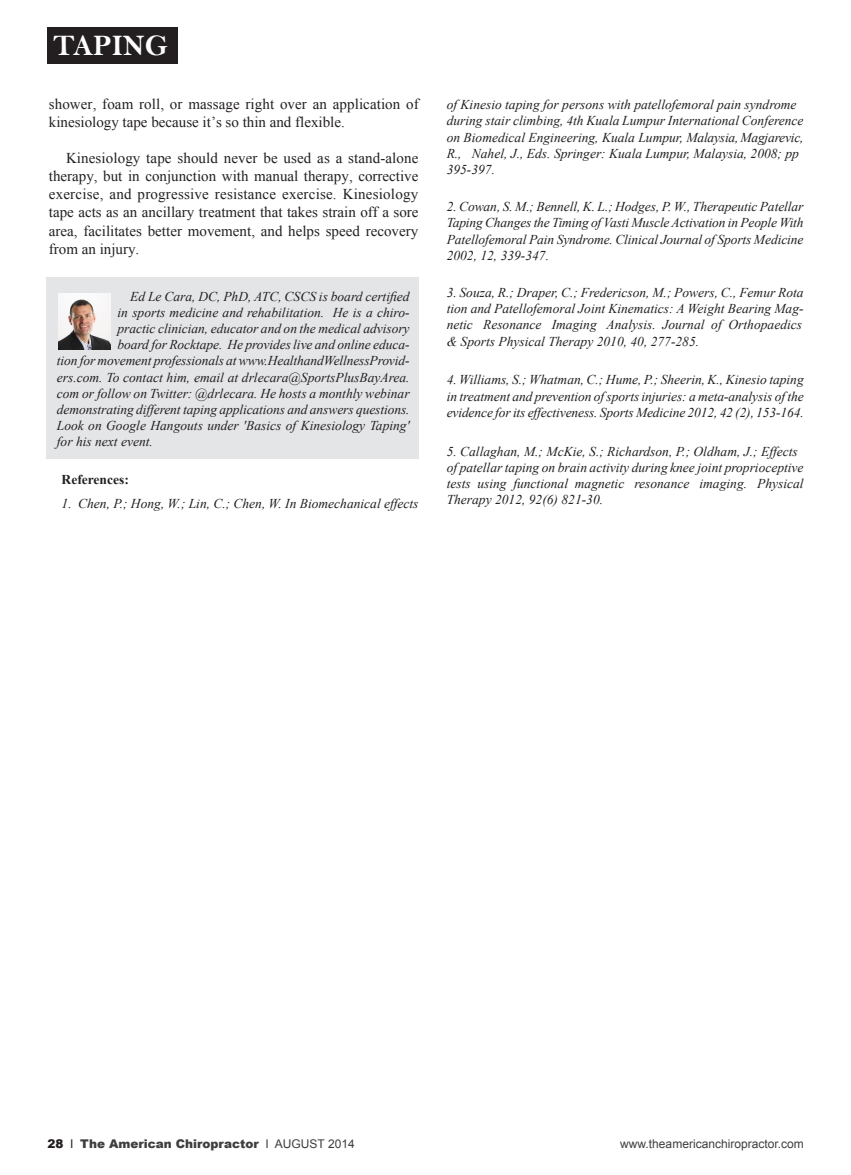
<style>
.page{position:relative;width:851px;height:1175px;background:#fff}
.page>*{position:absolute;margin:0;border:0;box-sizing:border-box;transform-origin:0 0}
.TABS{font:30px "Bell MT Bold";color:#fff;scale:.96 1}
.Body_no_Indent{font:15px/18px "Times New Roman";color:#231f20}
.Bio{font:italic 13.5px "Times New Roman";color:#231f20}
.Bio-2{font:700 13.5px "Times New Roman";color:#231f20}
.t1{font:900 12px "Arial";color:#3e3e3f}
.t2{font:12px "Arial";color:#3e3e3f}
.s1{color:#231f20}
.s2{font-weight:400;color:#231f20}
.s3{font-weight:400}
</style>
<div class="page">
<div style="left:47px;top:27px;width:130px;height:36px;background:#231f20"></div>
<div style="left:46px;top:278px;width:372px;height:181px;background:#e4e5e7"></div>
<img style="left:58px;top:294px;width:53px;height:55px">
<p class="TABS" style="left:53px;top:28px;width:121px">TAPING</p>
<p class="Body_no_Indent" style="left:49px;top:95px;width:371px">shower, foam roll, or massage right over an application of kinesiology tape because it’s so thin and flexible.</p>
<p class="Body_no_Indent" style="left:49px;top:149px;width:371px;text-align:justify;text-indent:17px">Kinesiology tape should never be used as a stand-alone therapy, but in conjunction with manual therapy, corrective exercise, and progressive resistance exercise. Kinesiology tape acts as an ancillary treatment that takes strain off a sore area, facilitates better movement, and helps speed recovery from an injury.</p>
<p class="Bio" style="left:130px;top:287px;width:281px">Ed Le Cara, DC, PhD, ATC, CSCS is board certified</p>
<p class="Bio" style="left:118px;top:303px;width:293px">in sports medicine and rehabilitation. He is a chiro-</p>
<p class="Bio" style="left:118px;top:319px;width:293px">practic clinician, educator and on the medical advisory</p>
<p class="Bio" style="left:118px;top:335px;width:293px">board for Rocktape. He provides live and online educa-</p>
<p class="Bio" style="left:57px;top:351px;width:354px">tion for movement professionals at www.HealthandWellnessProvid-</p>
<p class="Bio" style="left:57px;top:368px;width:354px">ers.com. To contact him, email at drlecara@SportsPlusBayArea.</p>
<p class="Bio" style="left:57px;top:384px;width:354px">com or follow on Twitter: @drlecara. He hosts a monthly webinar</p>
<p class="Bio" style="left:57px;top:400px;width:354px">demonstrating different taping applications and answers questions.</p>
<p class="Bio" style="left:57px;top:416px;width:354px">Look on Google Hangouts under 'Basics of Kinesiology Taping'</p>
<p class="Bio" style="left:57px;top:432px;width:97px">for his next event.</p>
<p class="Bio-2" style="left:62px;top:470px;width:69px">References:</p>
<p class="Bio" style="left:62px;top:494px;width:358px">1. Chen, P.; Hong, W.; Lin, C.; Chen, W. In Biomechanical effects</p>
<p class="Bio" style="left:446px;top:95px;width:351px">of Kinesio taping for persons with patellofemoral pain syndrome</p>
<p class="Bio" style="left:446px;top:112px;width:358px">during stair climbing, 4th Kuala Lumpur International Conference</p>
<p class="Bio" style="left:446px;top:128px;width:358px">on Biomedical Engineering, Kuala Lumpur, Malaysia, Magjarevic,</p>
<p class="Bio" style="left:446px;top:144px;width:354px">R., Nahel, J., Eds. Springer: Kuala Lumpur, Malaysia, 2008; pp</p>
<p class="Bio" style="left:446px;top:160px;width:50px">395-397.</p>
<p class="Bio" style="left:446px;top:197px;width:358px">2. Cowan, S. M.; Bennell, K. L.; Hodges, P. W., Therapeutic Patellar</p>
<p class="Bio" style="left:446px;top:214px;width:358px">Taping Changes the Timing of Vasti Muscle Activation in People With</p>
<p class="Bio" style="left:446px;top:230px;width:358px">Patellofemoral Pain Syndrome. Clinical Journal of Sports Medicine</p>
<p class="Bio" style="left:446px;top:246px;width:104px">2002, 12, 339-347.</p>
<p class="Bio" style="left:446px;top:283px;width:358px">3. Souza, R.; Draper, C.; Fredericson, M.; Powers, C., Femur Rota</p>
<p class="Bio" style="left:446px;top:299px;width:358px">tion and Patellofemoral Joint Kinematics: A Weight Bearing Mag-</p>
<p class="Bio" style="left:446px;top:316px;width:357px">netic Resonance Imaging Analysis. Journal of Orthopaedics</p>
<p class="Bio" style="left:446px;top:332px;width:254px">&amp; Sports Physical Therapy 2010, 40, 277-285.</p>
<p class="Bio" style="left:446px;top:370px;width:358px">4. Williams, S.; Whatman, C.; Hume, P.; Sheerin, K., Kinesio taping</p>
<p class="Bio" style="left:446px;top:387px;width:358px">in treatment and prevention of sports injuries: a meta-analysis of the</p>
<p class="Bio" style="left:446px;top:403px;width:358px">evidence for its effectiveness. Sports Medicine 2012, 42 (2), 153-164.</p>
<p class="Bio" style="left:446px;top:442px;width:352px">5. Callaghan, M.; McKie, S.; Richardson, P.; Oldham, J.; Effects</p>
<p class="Bio" style="left:446px;top:458px;width:358px">of patellar taping on brain activity during knee joint proprioceptive</p>
<p class="Bio" style="left:446px;top:474px;width:358px">tests using functional magnetic resonance imaging. Physical</p>
<p class="Bio" style="left:446px;top:490px;width:158px">Therapy 2012, 92(6) 821-30.</p>
<p class="t1" style="left:47px;top:1135px;width:309px"><span class="s1">28</span> <span class="s2">I</span> The American Chiropractor <span class="s3">I AUGUST 2014</span></p>
<p class="t2" style="left:620px;top:1135px;width:185px">www.theamericanchiropractor.com</p>
</div>
